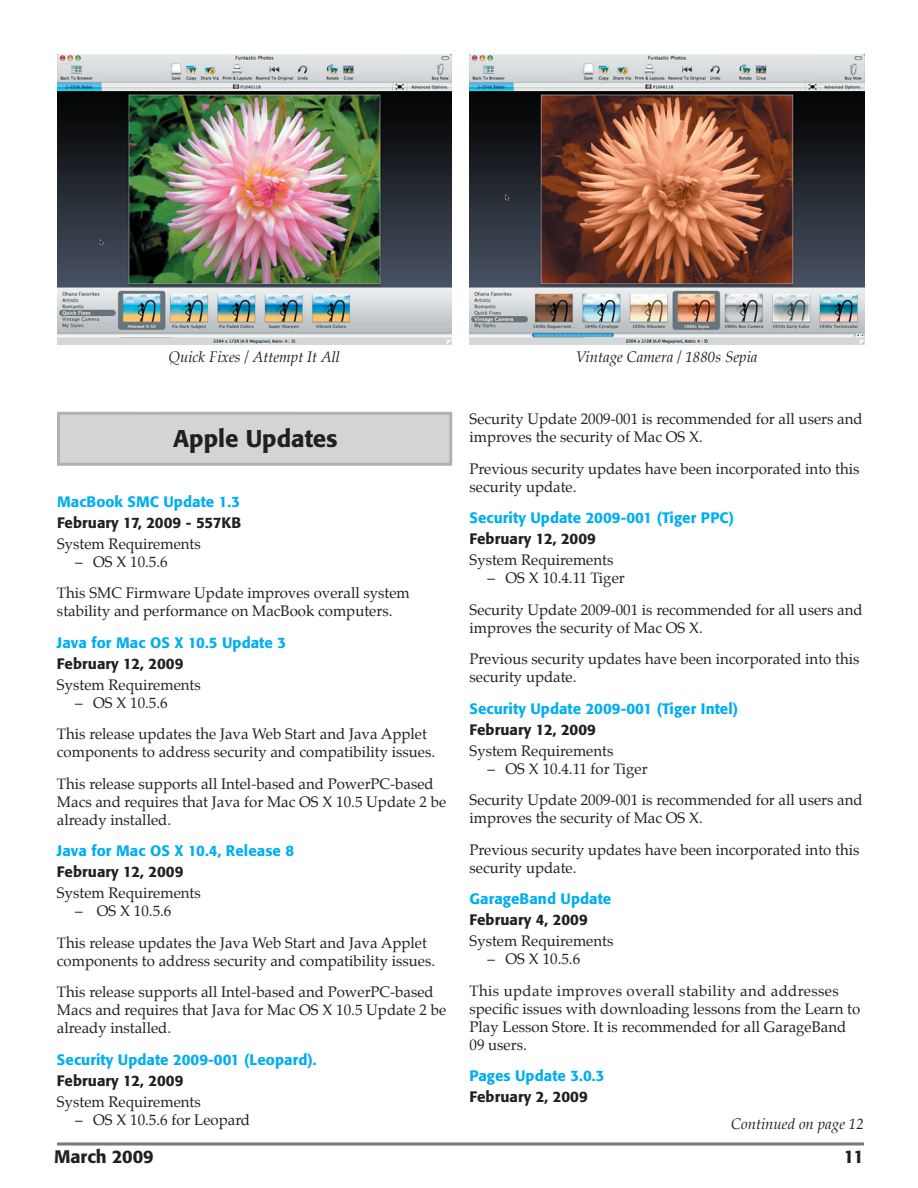
<style>
.page{position:relative;width:918px;height:1188px;background:#fff}
.page>*{position:absolute;margin:0;border:0;box-sizing:border-box;transform-origin:0 0}
.t1{font:500 24px "Formata";color:#231f20}
.t2{font:500 18px "Formata";color:#231f20}
.t3{font:15px/31.5px "Palatino";color:#231f20}
.t4{font:500 15px "Formata";letter-spacing:.005em;color:#00aeef}
.t5{font:500 15px "Formata";letter-spacing:.005em;color:#231f20}
.t6{font:italic 15px "Palatino";color:#231f20}
.t7{font:15px/31.5px "Palatino";letter-spacing:.025em;color:#231f20}
</style>
<div class="page">
<hr style="left:57px;top:1142px;width:807px;height:3px;background:#231f20">
<div style="left:58px;top:413px;width:393px;height:51px;background:#d3d4d6"></div>
<img style="left:57px;top:54px;width:395px;height:290px">
<img style="left:470px;top:54px;width:394px;height:290px">
<p class="t6" style="left:168px;top:348px;width:173px">Quick Fixes / Attempt It All</p>
<p class="t6" style="left:576px;top:348px;width:183px">Vintage Camera / 1880s Sepia</p>
<h1 class="t1" style="left:173px;top:424px;width:166px">Apple Updates</h1>
<p class="t4" style="left:57px;top:492px;width:185px">MacBook SMC Update 1.3</p>
<p class="t5" style="left:57px;top:513px;width:186px">February 17, 2009 - 557KB</p>
<p class="t3" style="left:57px;top:529px;width:145px">System Requirements</p>
<p class="t3" style="left:57px;top:547px;width:354px;text-indent:18px">– OS X 10.5.6<br>This SMC Firmware Update improves overall system</p>
<p class="t3" style="left:57px;top:597px;width:337px">stability and performance on MacBook computers.</p>
<p class="t4" style="left:57px;top:633px;width:231px">Java for Mac OS X 10.5 Update 3</p>
<p class="t5" style="left:57px;top:654px;width:128px">February 12, 2009</p>
<p class="t3" style="left:57px;top:670px;width:145px">System Requirements</p>
<p class="t3" style="left:57px;top:688px;width:371px;text-indent:18px">– OS X 10.5.6<br>This release updates the Java Web Start and Java Applet</p>
<p class="t3" style="left:57px;top:738px;width:380px">components to address security and compatibility issues.<br>This release supports all Intel-based and PowerPC-based</p>
<p class="t3" style="left:57px;top:794px;width:391px;line-height:18px">Macs and requires that Java for Mac OS X 10.5 Update 2 be already installed.</p>
<p class="t4" style="left:57px;top:842px;width:239px">Java for Mac OS X 10.4, Release 8</p>
<p class="t5" style="left:57px;top:863px;width:128px">February 12, 2009</p>
<p class="t3" style="left:57px;top:879px;width:145px">System Requirements</p>
<p class="t3" style="left:57px;top:897px;width:371px;text-indent:18px">– OS X 10.5.6<br>This release updates the Java Web Start and Java Applet</p>
<p class="t3" style="left:57px;top:946px;width:380px">components to address security and compatibility issues.<br>This release supports all Intel-based and PowerPC-based</p>
<p class="t3" style="left:57px;top:1003px;width:391px;line-height:18px">Macs and requires that Java for Mac OS X 10.5 Update 2 be already installed.</p>
<p class="t4" style="left:57px;top:1050px;width:261px">Security Update 2009-001 (Leopard).</p>
<p class="t5" style="left:57px;top:1071px;width:128px">February 12, 2009</p>
<p class="t3" style="left:57px;top:1087px;width:145px">System Requirements</p>
<p class="t3" style="left:75px;top:1105px;width:177px">– OS X 10.5.6 for Leopard</p>
<p class="t3" style="left:470px;top:411px;width:395px;line-height:18px">Security Update 2009-001 is recommended for all users and improves the security of Mac OS X.</p>
<p class="t3" style="left:470px;top:461px;width:392px;line-height:18px">Previous security updates have been incorporated into this security update.</p>
<p class="t4" style="left:470px;top:509px;width:266px">Security Update 2009-001 (Tiger PPC)</p>
<p class="t5" style="left:470px;top:530px;width:128px">February 12, 2009</p>
<p class="t3" style="left:470px;top:545px;width:145px">System Requirements</p>
<p class="t3" style="left:470px;top:563px;width:395px;text-indent:18px">– OS X 10.4.11 Tiger<br>Security Update 2009-001 is recommended for all users and</p>
<p class="t3" style="left:470px;top:613px;width:392px">improves the security of Mac OS X.<br>Previous security updates have been incorporated into this</p>
<p class="t3" style="left:470px;top:662px;width:109px">security update.</p>
<p class="t4" style="left:470px;top:699px;width:270px">Security Update 2009-001 (Tiger Intel)</p>
<p class="t5" style="left:470px;top:720px;width:128px">February 12, 2009</p>
<p class="t3" style="left:470px;top:736px;width:145px">System Requirements</p>
<p class="t3" style="left:470px;top:754px;width:395px;text-indent:18px">– OS X 10.4.11 for Tiger<br>Security Update 2009-001 is recommended for all users and</p>
<p class="t3" style="left:470px;top:803px;width:392px">improves the security of Mac OS X.<br>Previous security updates have been incorporated into this</p>
<p class="t3" style="left:470px;top:853px;width:109px">security update.</p>
<p class="t4" style="left:470px;top:890px;width:143px">GarageBand Update</p>
<p class="t5" style="left:470px;top:911px;width:120px">February 4, 2009</p>
<p class="t3" style="left:470px;top:926px;width:145px">System Requirements</p>
<p class="t7" style="left:470px;top:944px;width:371px;text-indent:18px">– OS X 10.5.6<br>This update improves overall stability and addresses</p>
<p class="t3" style="left:470px;top:1001px;width:392px;line-height:18px">specific issues with downloading lessons from the Learn to<br>Play Lesson Store. It is recommended for all GarageBand<br>09 users.</p>
<p class="t4" style="left:470px;top:1067px;width:137px">Pages Update 3.0.3</p>
<p class="t5" style="left:470px;top:1088px;width:120px">February 2, 2009</p>
<p class="t6" style="left:731px;top:1115px;width:134px">Continued on page 12</p>
<p class="t2" style="left:54px;top:1146px;width:101px">March 2009</p>
<p class="t2" style="left:844px;top:1146px;width:22px">11</p>
</div>
